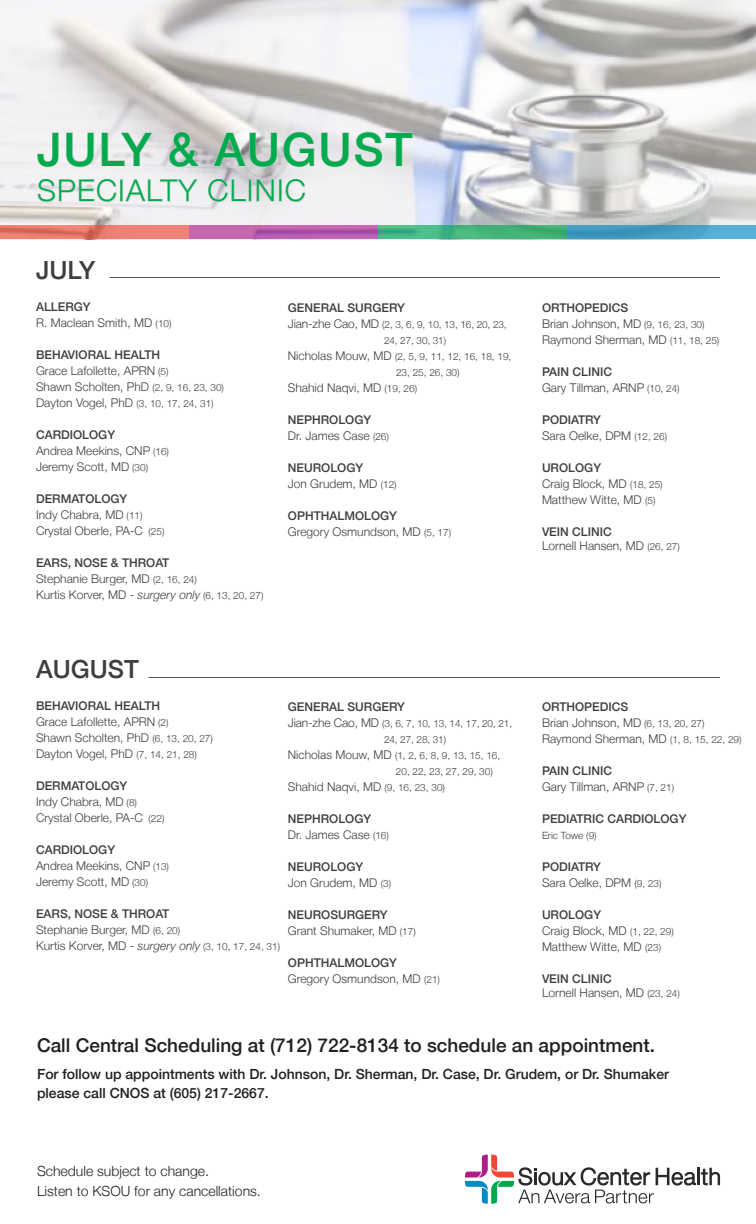
<style>
.page{position:relative;width:756px;height:1224px;background:#fff}
.page>*{position:absolute;margin:0;border:0;box-sizing:border-box;transform-origin:0 0}
.t1{font:500 46px "Helvetica Neue LT";letter-spacing:.04em;color:#00ab4d}
.t2{font:300 29.9px "Helvetica Neue LT";letter-spacing:.04em;color:#00ab4d}
.t3{font:500 25px "Helvetica Neue LT";color:#3e3e3f}
.t4{font:500 19px "Helvetica Neue LT";color:#231f20}
.t5{font:500 14px/19px "Helvetica Neue LT";color:#231f20}
.t6{font:300 14px "Helvetica Neue LT";color:#231f20}
.t7{font:300 12px "Helvetica Neue LT";color:#3e3e3f}
.t8{font:500 12px "Helvetica Neue LT";color:#3e3e3f}
.t9{font:300 10px/16px "Helvetica Neue LT";color:#3e3e3f}
.s1{font-size:10px}
.s2{font-style:italic}
.s3{font-size:12px}
</style>
<div class="page">
<img style="left:0;top:0;width:755px;height:226px">
<svg style="left:0;top:226px;width:190px;height:13px;background:#e87a6d"></svg>
<svg style="left:190px;top:226px;width:188px;height:13px;background:#bb5ead"></svg>
<svg style="left:378px;top:226px;width:190px;height:13px;background:#43b37e"></svg>
<svg style="left:568px;top:226px;width:188px;height:13px;background:#45a0c3"></svg>
<svg style="left:465px;top:1155px;width:255px;height:49px"></svg>
<svg style="left:37px;top:132px;width:22px;height:35px"></svg>
<svg style="left:66px;top:132px;width:29px;height:35px"></svg>
<svg style="left:101px;top:132px;width:53px;height:35px;background:#e6e5e8"></svg>
<svg style="left:168px;top:131px;width:33px;height:36px"></svg>
<svg style="left:213px;top:131px;width:102px;height:36px;background:#d2d1d4"></svg>
<svg style="left:321px;top:131px;width:92px;height:36px"></svg>
<svg style="left:37px;top:179px;width:80px;height:24px"></svg>
<div style="left:120px;top:180px;width:3px;height:22px;border:1px solid #d1d2d4"></div>
<svg style="left:125px;top:179px;width:74px;height:24px"></svg>
<svg style="left:208px;top:179px;width:39px;height:24px"></svg>
<div style="left:249px;top:180px;width:3px;height:22px;border:1px solid #d1d2d4"></div>
<svg style="left:256px;top:179px;width:19px;height:23px"></svg>
<div style="left:279px;top:180px;width:3px;height:22px;border:1px solid #d1d2d4"></div>
<svg style="left:285px;top:179px;width:21px;height:24px"></svg>
<hr style="left:109px;top:277px;width:611px;height:1px;background:#57585a">
<hr style="left:148px;top:677px;width:572px;height:1px;background:#57585a">
<p class="t1" style="left:37px;top:122px;width:377px">JULY &amp; AUGUST</p>
<p class="t2" style="left:37px;top:173px;width:270px">SPECIALTY CLINIC</p>
<p class="t3" style="left:36px;top:256px;width:61px">JULY</p>
<p class="t8" style="left:36px;top:300px;width:56px">ALLERGY</p>
<p class="t7" style="left:36px;top:316px;width:137px">R. Maclean Smith, MD <span class="s1">(10)</span></p>
<p class="t8" style="left:36px;top:348px;width:126px">BEHAVIORAL HEALTH</p>
<p class="t7" style="left:36px;top:364px;width:134px">Grace Lafollette, APRN <span class="s1">(5)</span></p>
<p class="t7" style="left:36px;top:380px;width:190px">Shawn Scholten, PhD <span class="s1">(2, 9, 16, 23, 30)</span></p>
<p class="t7" style="left:36px;top:396px;width:179px">Dayton Vogel, PhD <span class="s1">(3, 10, 17, 24, 31)</span></p>
<p class="t8" style="left:36px;top:428px;width:81px">CARDIOLOGY</p>
<p class="t7" style="left:36px;top:444px;width:134px">Andrea Meekins, CNP <span class="s1">(16)</span></p>
<p class="t7" style="left:36px;top:460px;width:114px">Jeremy Scott, MD <span class="s1">(30)</span></p>
<p class="t8" style="left:36px;top:492px;width:93px">DERMATOLOGY</p>
<p class="t7" style="left:36px;top:508px;width:108px">Indy Chabra, MD <span class="s1">(11)</span></p>
<p class="t7" style="left:36px;top:524px;width:130px">Crystal Oberle, PA-C <span class="s1">(25)</span></p>
<p class="t8" style="left:36px;top:556px;width:135px">EARS, NOSE &amp; THROAT</p>
<p class="t7" style="left:36px;top:572px;width:162px">Stephanie Burger, MD <span class="s1">(2, 16, 24)</span></p>
<p class="t7" style="left:36px;top:588px;width:229px">Kurtis Korver, MD - <span class="s2">surgery only</span> <span class="s1">(6, 13, 20, 27)</span></p>
<p class="t8" style="left:288px;top:300px;width:118px">GENERAL SURGERY</p>
<p class="t9" style="left:384px;top:316px;width:124px;text-indent:-96px"><span class="s3">Jian-zhe Cao, MD</span> (2, 3, 6, 9, 10, 13, 16, 20, 23,<br>24, 27, 30, 31)</p>
<p class="t9" style="left:288px;top:348px;width:225px"><span class="s3">Nicholas Mouw, MD</span> (2, 5, 9, 11, 12, 16, 18, 19,</p>
<p class="t9" style="left:396px;top:364px;width:65px">23, 25, 26, 30)</p>
<p class="t7" style="left:288px;top:380px;width:131px">Shahid Naqvi, MD <span class="s1">(19, 26)</span></p>
<p class="t8" style="left:288px;top:412px;width:85px">NEPHROLOGY</p>
<p class="t7" style="left:288px;top:428px;width:103px">Dr. James Case <span class="s1">(26)</span></p>
<p class="t8" style="left:288px;top:460px;width:77px">NEUROLOGY</p>
<p class="t7" style="left:288px;top:476px;width:110px">Jon Grudem, MD <span class="s1">(12)</span></p>
<p class="t8" style="left:288px;top:508px;width:111px">OPHTHALMOLOGY</p>
<p class="t7" style="left:288px;top:524px;width:165px">Gregory Osmundson, MD <span class="s1">(5, 17)</span></p>
<p class="t3" style="left:36px;top:654px;width:104px">AUGUST</p>
<p class="t8" style="left:36px;top:699px;width:126px">BEHAVIORAL HEALTH</p>
<p class="t7" style="left:36px;top:715px;width:134px">Grace Lafollette, APRN <span class="s1">(2)</span></p>
<p class="t7" style="left:36px;top:731px;width:178px">Shawn Scholten, PhD <span class="s1">(6, 13, 20, 27)</span></p>
<p class="t7" style="left:36px;top:747px;width:162px">Dayton Vogel, PhD <span class="s1">(7, 14, 21, 28)</span></p>
<p class="t8" style="left:36px;top:779px;width:93px">DERMATOLOGY</p>
<p class="t7" style="left:36px;top:795px;width:102px">Indy Chabra, MD <span class="s1">(8)</span></p>
<p class="t7" style="left:36px;top:811px;width:130px">Crystal Oberle, PA-C <span class="s1">(22)</span></p>
<p class="t8" style="left:36px;top:843px;width:81px">CARDIOLOGY</p>
<p class="t7" style="left:36px;top:859px;width:134px">Andrea Meekins, CNP <span class="s1">(13)</span></p>
<p class="t7" style="left:36px;top:875px;width:114px">Jeremy Scott, MD <span class="s1">(30)</span></p>
<p class="t8" style="left:36px;top:907px;width:135px">EARS, NOSE &amp; THROAT</p>
<p class="t7" style="left:36px;top:923px;width:146px">Stephanie Burger, MD <span class="s1">(6, 20)</span></p>
<p class="t7" style="left:36px;top:939px;width:246px">Kurtis Korver, MD - <span class="s2">surgery only</span> <span class="s1">(3, 10, 17, 24, 31)</span></p>
<p class="t8" style="left:288px;top:699px;width:118px">GENERAL SURGERY</p>
<p class="t9" style="left:384px;top:715px;width:130px;text-indent:-96px"><span class="s3">Jian-zhe Cao, MD</span> (3, 6, 7, 10, 13, 14, 17, 20, 21,<br>24, 27, 28, 31)</p>
<p class="t9" style="left:396px;top:747px;width:106px;text-indent:-108px"><span class="s3">Nicholas Mouw, MD</span> (1, 2, 6, 8, 9, 13, 15, 16,<br>20, 22, 23, 27, 29, 30)</p>
<p class="t7" style="left:288px;top:779px;width:159px">Shahid Naqvi, MD <span class="s1">(9, 16, 23, 30)</span></p>
<p class="t8" style="left:288px;top:811px;width:85px">NEPHROLOGY</p>
<p class="t7" style="left:288px;top:827px;width:103px">Dr. James Case <span class="s1">(16)</span></p>
<p class="t8" style="left:288px;top:859px;width:77px">NEUROLOGY</p>
<p class="t7" style="left:288px;top:875px;width:105px">Jon Grudem, MD <span class="s1">(3)</span></p>
<p class="t8" style="left:288px;top:907px;width:101px">NEUROSURGERY</p>
<p class="t7" style="left:288px;top:923px;width:129px">Grant Shumaker, MD <span class="s1">(17)</span></p>
<p class="t8" style="left:288px;top:955px;width:111px">OPHTHALMOLOGY</p>
<p class="t7" style="left:288px;top:971px;width:154px">Gregory Osmundson, MD <span class="s1">(21)</span></p>
<p class="t8" style="left:542px;top:300px;width:88px">ORTHOPEDICS</p>
<p class="t7" style="left:542px;top:316px;width:164px">Brian Johnson, MD <span class="s1">(9, 16, 23, 30)</span></p>
<p class="t7" style="left:542px;top:332px;width:179px">Raymond Sherman, MD <span class="s1">(11, 18, 25)</span></p>
<p class="t8" style="left:542px;top:364px;width:72px">PAIN CLINIC</p>
<p class="t7" style="left:542px;top:380px;width:139px">Gary Tillman, ARNP <span class="s1">(10, 24)</span></p>
<p class="t8" style="left:542px;top:412px;width:60px">PODIATRY</p>
<p class="t7" style="left:542px;top:428px;width:127px">Sara Oelke, DPM <span class="s1">(12, 26)</span></p>
<p class="t8" style="left:542px;top:460px;width:61px">UROLOGY</p>
<p class="t7" style="left:542px;top:476px;width:122px">Craig Block, MD <span class="s1">(18, 25)</span></p>
<p class="t7" style="left:542px;top:492px;width:115px">Matthew Witte, MD <span class="s1">(5)</span></p>
<p class="t8" style="left:542px;top:524px;width:71px">VEIN CLINIC</p>
<p class="t7" style="left:542px;top:539px;width:139px">Lornell Hansen, MD <span class="s1">(26, 27)</span></p>
<p class="t8" style="left:542px;top:699px;width:88px">ORTHOPEDICS</p>
<p class="t7" style="left:542px;top:715px;width:164px">Brian Johnson, MD <span class="s1">(6, 13, 20, 27)</span></p>
<p class="t7" style="left:542px;top:731px;width:201px">Raymond Sherman, MD <span class="s1">(1, 8, 15, 22, 29)</span></p>
<p class="t8" style="left:542px;top:763px;width:72px">PAIN CLINIC</p>
<p class="t7" style="left:542px;top:779px;width:134px">Gary Tillman, ARNP <span class="s1">(7, 21)</span></p>
<p class="t8" style="left:542px;top:811px;width:146px">PEDIATRIC CARDIOLOGY</p>
<p class="t9" style="left:542px;top:827px;width:56px">Eric Towe (9)</p>
<p class="t8" style="left:542px;top:859px;width:60px">PODIATRY</p>
<p class="t7" style="left:542px;top:875px;width:121px">Sara Oelke, DPM <span class="s1">(9, 23)</span></p>
<p class="t8" style="left:542px;top:907px;width:61px">UROLOGY</p>
<p class="t7" style="left:542px;top:923px;width:133px">Craig Block, MD <span class="s1">(1, 22, 29)</span></p>
<p class="t7" style="left:542px;top:939px;width:121px">Matthew Witte, MD <span class="s1">(23)</span></p>
<p class="t8" style="left:542px;top:971px;width:71px">VEIN CLINIC</p>
<p class="t7" style="left:542px;top:986px;width:139px">Lornell Hansen, MD <span class="s1">(23, 24)</span></p>
<p class="t4" style="left:37px;top:1034px;width:620px">Call Central Scheduling at (712) 722-8134 to schedule an appointment.</p>
<p class="t5" style="left:37px;top:1065px;width:634px">For follow up appointments with Dr. Johnson, Dr. Sherman, Dr. Case, Dr. Grudem, or Dr. Shumaker please call CNOS at (605) 217-2667.</p>
<p class="t6" style="left:37px;top:1163px;width:173px">Schedule subject to change.</p>
<p class="t6" style="left:37px;top:1183px;width:225px">Listen to KSOU for any cancellations.</p>
</div>
